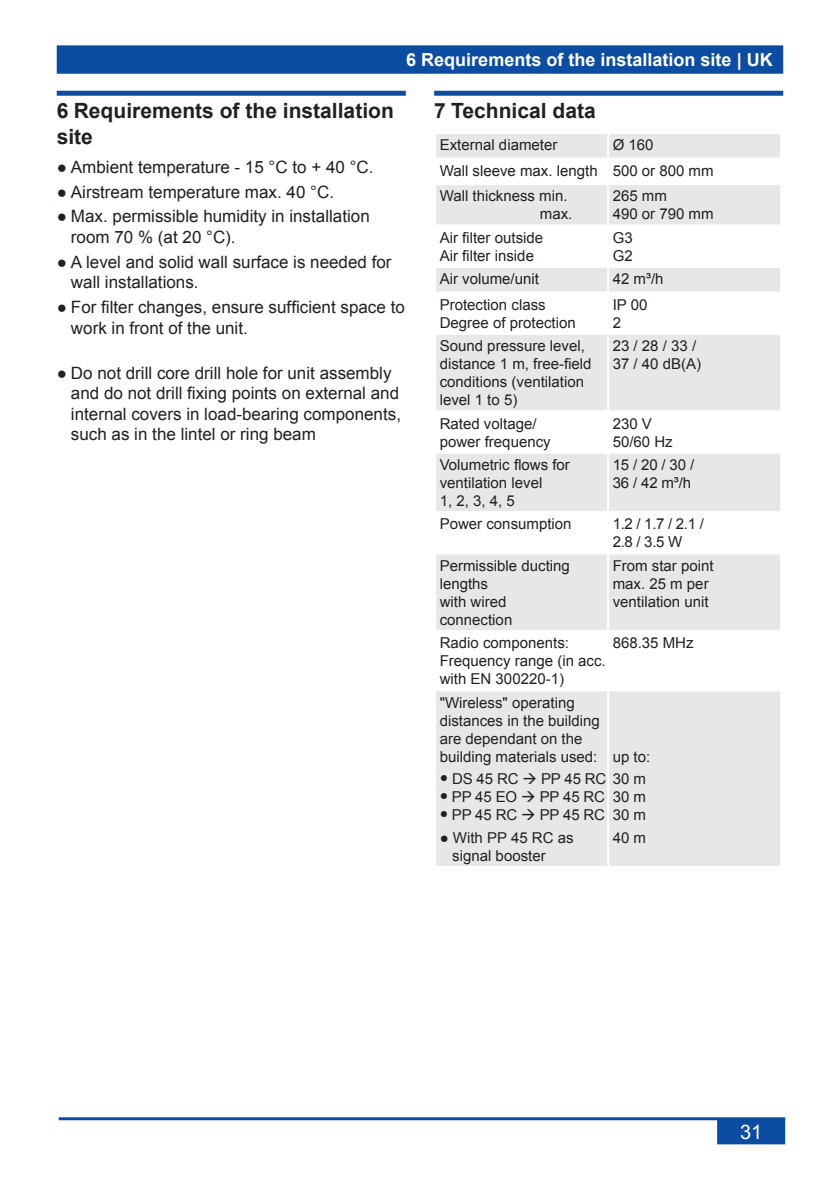
<style>
.page{position:relative;width:840px;height:1191px;background:#fff}
.page>*{position:absolute;margin:0;border:0;box-sizing:border-box;transform-origin:0 0}
.t1{font:700 21px/25.2px "Arial";color:#231f20}
.t2{font:20px "Arial";color:#fff}
.t3{font:700 18px "Arial";color:#fff}
.t4{font:17px/20.4px "Arial";color:#231f20}
.t5{font:15px/18px "Arial";color:#231f20}
.s1{font-size:14px}
</style>
<div class="page">
<div style="left:58px;top:46px;width:723px;height:27px;background:#0d4da1"></div>
<div style="left:57px;top:45px;width:725px;height:29px;border:2px solid #0d4da1"></div>
<hr style="left:59px;top:1117px;width:725px;height:3px;background:#0d4da1">
<div style="left:717px;top:1119px;width:66px;height:24px;background:#0d4da1"></div>
<div style="left:716px;top:1118px;width:68px;height:26px;border:2px solid #0d4da1"></div>
<div style="left:57px;top:91px;width:348px;height:5px;background:#0d4da1"></div>
<div style="left:434px;top:91px;width:348px;height:5px;background:#0d4da1"></div>
<div style="left:436px;top:134px;width:343px;height:732px;background:#e6e7e9"></div>
<svg style="left:436px;top:160px;width:343px;height:529px"></svg>
<div style="left:436px;top:185px;width:343px;height:39px;background:#e6e7e9"></div>
<svg style="left:436px;top:293px;width:343px;height:159px"></svg>
<hr style="left:606px;top:134px;width:2px;height:24px;background:#fff">
<hr style="left:434px;top:158px;width:173px;height:2px;background:#fff">
<hr style="left:607px;top:158px;width:174px;height:2px;background:#fff">
<hr style="left:606px;top:160px;width:2px;height:23px;background:#fff">
<hr style="left:434px;top:183px;width:173px;height:2px;background:#fff">
<hr style="left:607px;top:183px;width:174px;height:2px;background:#fff">
<hr style="left:606px;top:185px;width:2px;height:39px;background:#fff">
<hr style="left:434px;top:224px;width:173px;height:2px;background:#fff">
<hr style="left:607px;top:224px;width:174px;height:2px;background:#fff">
<hr style="left:606px;top:226px;width:2px;height:40px;background:#fff">
<hr style="left:434px;top:266px;width:173px;height:2px;background:#fff">
<hr style="left:607px;top:266px;width:174px;height:2px;background:#fff">
<hr style="left:606px;top:268px;width:2px;height:23px;background:#fff">
<hr style="left:434px;top:291px;width:173px;height:2px;background:#fff">
<hr style="left:607px;top:291px;width:174px;height:2px;background:#fff">
<hr style="left:606px;top:293px;width:2px;height:40px;background:#fff">
<hr style="left:434px;top:333px;width:173px;height:2px;background:#fff">
<hr style="left:607px;top:333px;width:174px;height:2px;background:#fff">
<hr style="left:606px;top:335px;width:2px;height:75px;background:#fff">
<hr style="left:434px;top:410px;width:173px;height:2px;background:#fff">
<hr style="left:607px;top:410px;width:174px;height:2px;background:#fff">
<hr style="left:606px;top:412px;width:2px;height:40px;background:#fff">
<hr style="left:434px;top:452px;width:173px;height:2px;background:#fff">
<hr style="left:607px;top:452px;width:174px;height:2px;background:#fff">
<hr style="left:606px;top:454px;width:2px;height:57px;background:#fff">
<hr style="left:434px;top:511px;width:173px;height:2px;background:#fff">
<hr style="left:607px;top:511px;width:174px;height:2px;background:#fff">
<hr style="left:606px;top:513px;width:2px;height:39px;background:#fff">
<hr style="left:434px;top:552px;width:173px;height:2px;background:#fff">
<hr style="left:607px;top:552px;width:174px;height:2px;background:#fff">
<hr style="left:606px;top:554px;width:2px;height:76px;background:#fff">
<hr style="left:434px;top:630px;width:173px;height:2px;background:#fff">
<hr style="left:607px;top:630px;width:174px;height:2px;background:#fff">
<hr style="left:606px;top:632px;width:2px;height:57px;background:#fff">
<hr style="left:434px;top:689px;width:173px;height:2px;background:#fff">
<hr style="left:607px;top:689px;width:174px;height:2px;background:#fff">
<hr style="left:606px;top:691px;width:2px;height:175px;background:#fff">
<p class="t3" style="left:406px;top:48px;width:368px">6 Requirements of the installation site | UK</p>
<h1 class="t1" style="left:57px;top:99px;width:338px">6 Requirements of the installation site</h1>
<p class="t4" style="left:57px;top:157px;width:318px">● Ambient temperature - 15 °C to + 40 °C.</p>
<p class="t4" style="left:57px;top:181px;width:278px">● Airstream temperature max. 40 °C.</p>
<p class="t4" style="left:71px;top:206px;width:300px;text-indent:-14px">● Max. permissible humidity in installation room 70 % (at 20 °C).</p>
<p class="t4" style="left:71px;top:252px;width:322px;text-indent:-14px">● A level and solid wall surface is needed for wall installations.</p>
<p class="t4" style="left:71px;top:297px;width:335px;text-indent:-14px">● For filter changes, ensure sufficient space to work in front of the unit.</p>
<p class="t4" style="left:71px;top:363px;width:331px;text-indent:-14px">● Do not drill core drill hole for unit assembly and do not drill fixing points on external and internal covers in load-bearing components, such as in the lintel or ring beam</p>
<h1 class="t1" style="left:434px;top:99px;width:163px">7 Technical data</h1>
<p class="t5" style="left:439px;top:136px;width:119px">External diameter</p>
<p class="t5" style="left:439px;top:132px;width:275px;line-height:25.6px;text-indent:173px">Ø 160<br>Wall sleeve max. length 500 or 800 mm<br>Wall thickness min.</p>
<p class="t5" style="left:539px;top:205px;width:34px">max.</p>
<p class="t5" style="left:612px;top:187px;width:102px">265 mm<br>490 or 790 mm</p>
<p class="t5" style="left:439px;top:229px;width:105px">Air filter outside<br>Air filter inside</p>
<p class="t5" style="left:612px;top:229px;width:22px">G3<br>G2</p>
<p class="t5" style="left:439px;top:270px;width:101px">Air volume/unit</p>
<p class="t5" style="left:612px;top:270px;width:52px">42 m³/h</p>
<p class="t5" style="left:439px;top:295px;width:137px">Protection class<br>Degree of protection</p>
<p class="t5" style="left:612px;top:295px;width:36px">IP 00<br>2</p>
<p class="t5" style="left:439px;top:337px;width:153px">Sound pressure level, distance 1 m, free-field conditions (ventilation level 1 to 5)</p>
<p class="t5" style="left:612px;top:337px;width:90px">23 / 28 / 33 /<br>37 / 40 dB(A)</p>
<p class="t5" style="left:439px;top:414px;width:112px">Rated voltage/ power frequency</p>
<p class="t5" style="left:612px;top:414px;width:62px">230 V<br>50/60 Hz</p>
<p class="t5" style="left:439px;top:456px;width:132px">Volumetric flows for ventilation level<br>1, 2, 3, 4, 5</p>
<p class="t5" style="left:612px;top:456px;width:83px">15 / 20 / 30 /<br>36 / 42 m³/h</p>
<p class="t5" style="left:439px;top:515px;width:133px">Power consumption</p>
<p class="t5" style="left:612px;top:515px;width:93px">1.2 / 1.7 / 2.1 /<br>2.8 / 3.5 W</p>
<p class="t5" style="left:439px;top:556px;width:132px">Permissible ducting lengths<br>with wired connection</p>
<p class="t5" style="left:612px;top:556px;width:102px">From star point max. 25 m per ventilation unit</p>
<p class="t5" style="left:439px;top:634px;width:167px">Radio components:<br>Frequency range (in acc. with EN 300220-1)</p>
<p class="t5" style="left:612px;top:634px;width:82px">868.35 MHz</p>
<p class="t5" style="left:439px;top:693px;width:162px">"Wireless" operating distances in the building are dependant on the building materials used:</p>
<p class="t5" style="left:439px;top:770px;width:208px"><span class="s1">●</span> DS 45 RC → PP 45 RC 30 m</p>
<p class="t5" style="left:439px;top:788px;width:167px"><span class="s1">●</span> PP 45 EO → PP 45 RC</p>
<p class="t5" style="left:439px;top:806px;width:167px"><span class="s1">●</span> PP 45 RC → PP 45 RC</p>
<p class="t5" style="left:452px;top:828px;width:123px;text-indent:-13px">● With PP 45 RC as signal booster</p>
<p class="t5" style="left:612px;top:747px;width:39px">up to:</p>
<p class="t5" style="left:612px;top:788px;width:35px">30 m<br>30 m</p>
<p class="t5" style="left:612px;top:828px;width:35px">40 m</p>
<h2 class="t2" style="left:739px;top:1118px;width:24px">31</h2>
</div>
